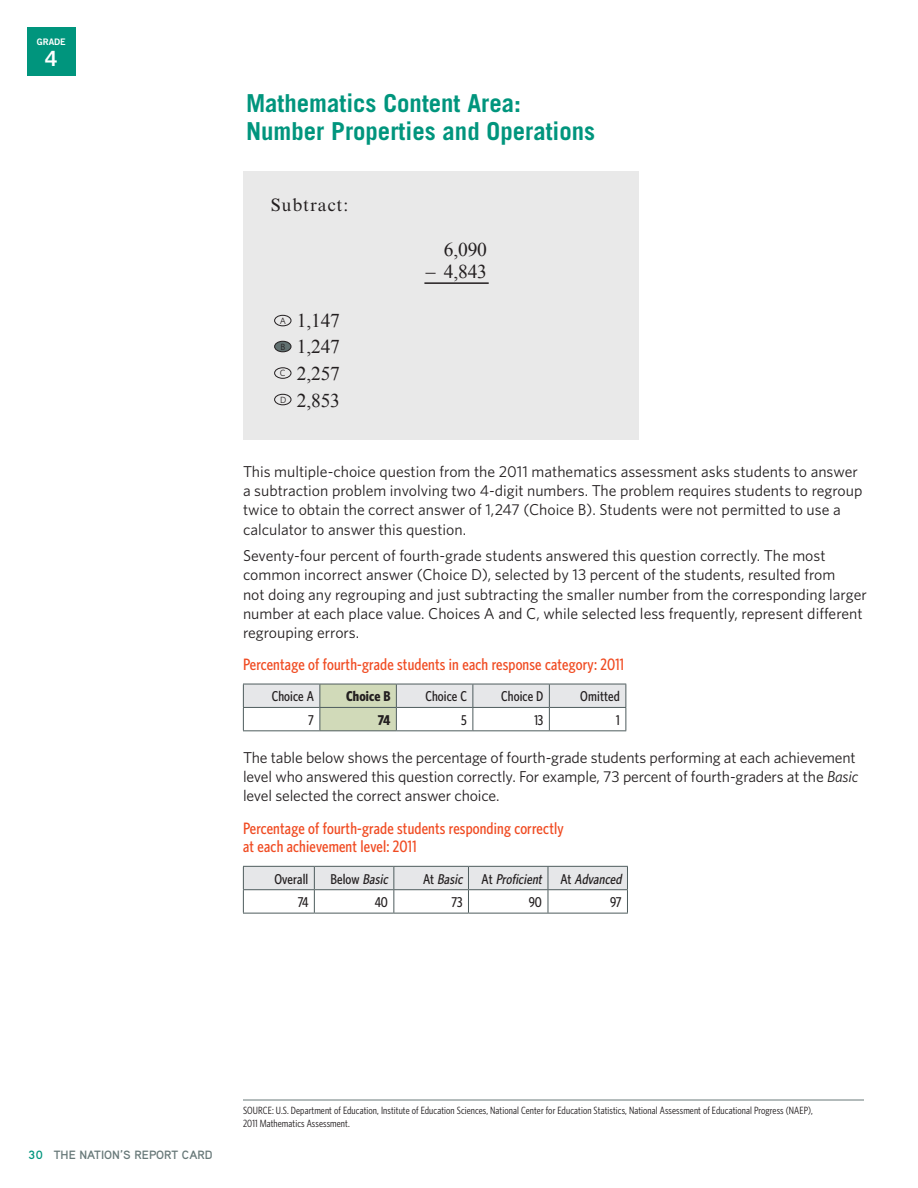
<style>
.page{position:relative;width:918px;height:1188px;background:#fff}
.page>*{position:absolute;margin:0;border:0;box-sizing:border-box;transform-origin:0 0}
.t1{font:700 24.75px/27.8px "Trade Gothic LT Std";color:#00957d}
.t2{font:21px "Trade Gothic LT Std Bd 2";color:#fff}
.t3{font:19.5px/26.7px "Times New Roman";letter-spacing:-.01em;color:#231f20;text-align:justify}
.t4{font:18px "Times New Roman MT Std";letter-spacing:.05em;color:#231f20}
.t5{font:500 16.5px/18.8px "Whitney Condensed";letter-spacing:.01em;color:#f04b22}
.t6{font:15.75px/19px "Whitney";color:#231f20}
.t7{font:500 14.25px "Whitney Condensed";letter-spacing:.01em;color:#231f20}
.t8{font:italic 500 14.25px "Whitney Condensed";color:#231f20}
.t9{font:700 14.25px "Whitney Condensed";letter-spacing:.01em;color:#231f20}
.t10{font:700 12px "Aaux Pro OT";color:#687979}
.t11{font:700 12px "Aaux Pro OT";color:#00957d}
.t12{font:10.5px/12.8px "Whitney Condensed";letter-spacing:.01em;color:#231f20}
.t13{font:9px "Trade Gothic LT Std Bd 2";letter-spacing:-.01em;color:#fff}
.t14{font:9px "Whitney";color:#231f20}
.s1{font-style:italic}
.s2{font-style:normal}
</style>
<div class="page">
<svg style="left:243px;top:684px;width:384px;height:47px"></svg>
<hr style="left:320px;top:707px;width:76px;height:1px;background:#4e5c5d">
<svg style="left:243px;top:866px;width:385px;height:47px"></svg>
<hr style="left:243px;top:913px;width:71px;height:1px;background:#4e5c5d">
<hr style="left:314px;top:913px;width:80px;height:1px;background:#4e5c5d">
<hr style="left:394px;top:913px;width:74px;height:1px;background:#4e5c5d">
<hr style="left:468px;top:913px;width:80px;height:1px;background:#4e5c5d">
<hr style="left:548px;top:913px;width:80px;height:1px;background:#4e5c5d">
<hr style="left:243px;top:889px;width:71px;height:1px;background:#4e5c5d">
<hr style="left:314px;top:889px;width:80px;height:1px;background:#4e5c5d">
<hr style="left:394px;top:889px;width:74px;height:1px;background:#4e5c5d">
<hr style="left:468px;top:889px;width:80px;height:1px;background:#4e5c5d">
<hr style="left:548px;top:889px;width:80px;height:1px;background:#4e5c5d">
<hr style="left:243px;top:1100px;width:621px;height:1px;background:#687979">
<div style="left:27px;top:27px;width:49px;height:49px;background:#00957d"></div>
<div style="left:243px;top:171px;width:396px;height:269px;background:#e9e9e9"></div>
<p class="t13" style="left:37px;top:36px;width:30px">GRADE</p>
<h2 class="t2" style="left:45px;top:45px;width:14px">4</h2>
<h3 class="t1" style="left:246px;top:89px;width:351px">Mathematics Content Area:<br>Number Properties and Operations</h3>
<p class="t4" style="left:271px;top:194px;width:79px">Subtract:</p>
<p class="t14" style="left:280px;top:315px;width:8px">A</p>
<p class="t14" style="left:280px;top:341px;width:6px">B</p>
<p class="t14" style="left:280px;top:367px;width:7px">C</p>
<p class="t14" style="left:280px;top:394px;width:8px">D</p>
<p class="t3" style="left:297px;top:307px;width:45px">1,147<br>1,247<br>2,257<br>2,853</p>
<p class="t3" style="left:444px;top:236px;width:45px">6,090</p>
<p class="t3" style="left:426px;top:258px;width:63px">– 4,843</p>
<p class="t6" style="left:243px;top:462px;width:621px">This multiple-choice question from the 2011 mathematics assessment asks students to answer a subtraction problem involving two 4-digit numbers. The problem requires students to regroup twice to obtain the correct answer of 1,247 (Choice B). Students were not permitted to use a calculator to answer this question.</p>
<p class="t6" style="left:243px;top:546px;width:625px">Seventy-four percent of fourth-grade students answered this question correctly. The most common incorrect answer (Choice D), selected by 13 percent of the students, resulted from<br>not doing any regrouping and just subtracting the smaller number from the corresponding larger number at each place value. Choices A and C, while selected less frequently, represent different regrouping errors.</p>
<h5 class="t5" style="left:243px;top:654px;width:383px">Percentage of fourth-grade students in each response category: 2011</h5>
<p class="t7" style="left:272px;top:688px;width:44px">Choice A</p>
<p class="t9" style="left:346px;top:687px;width:46px">Choice B</p>
<p class="t7" style="left:425px;top:688px;width:43px">Choice C</p>
<p class="t7" style="left:501px;top:688px;width:44px">Choice D</p>
<p class="t7" style="left:580px;top:688px;width:41px">Omitted</p>
<p class="t7" style="left:308px;top:711px;width:7px">7</p>
<p class="t9" style="left:378px;top:711px;width:14px">74</p>
<p class="t7" style="left:461px;top:711px;width:7px">5</p>
<p class="t7" style="left:534px;top:711px;width:10px">13</p>
<p class="t7" style="left:616px;top:711px;width:5px">1</p>
<p class="t6" style="left:243px;top:748px;width:617px">The table below shows the percentage of fourth-grade students performing at each achievement level who answered this question correctly. For example, 73 percent of fourth-graders at the <span class="s1">Basic </span>level selected the correct answer choice.</p>
<h5 class="t5" style="left:243px;top:818px;width:322px">Percentage of fourth-grade students responding correctly at each achievement level: 2011</h5>
<p class="t7" style="left:274px;top:870px;width:35px">Overall</p>
<p class="t7" style="left:330px;top:870px;width:62px">Below <span class="s1">Basic</span></p>
<p class="t8" style="left:423px;top:870px;width:44px"><span class="s2">At</span> Basic</p>
<p class="t8" style="left:482px;top:870px;width:65px"><span class="s2">A t</span> Proficient</p>
<p class="t8" style="left:561px;top:870px;width:65px"><span class="s2">A t</span> Advanced</p>
<p class="t7" style="left:298px;top:893px;width:12px">74</p>
<p class="t7" style="left:375px;top:893px;width:15px">40</p>
<p class="t7" style="left:451px;top:893px;width:12px">73</p>
<p class="t7" style="left:529px;top:893px;width:15px">90</p>
<p class="t7" style="left:610px;top:893px;width:13px">97</p>
<p class="t11" style="left:28px;top:1147px;width:16px">30</p>
<p class="t10" style="left:54px;top:1147px;width:160px">THE NATION’S REPORT CARD</p>
<p class="t12" style="left:243px;top:1104px;width:571px">SOURCE: U.S. Department of Education, Institute of Education Sciences, National Center for Education Statistics, National Assessment of Educational Progress (NAEP),<br>2011 Mathematics Assessment.</p>
</div>
